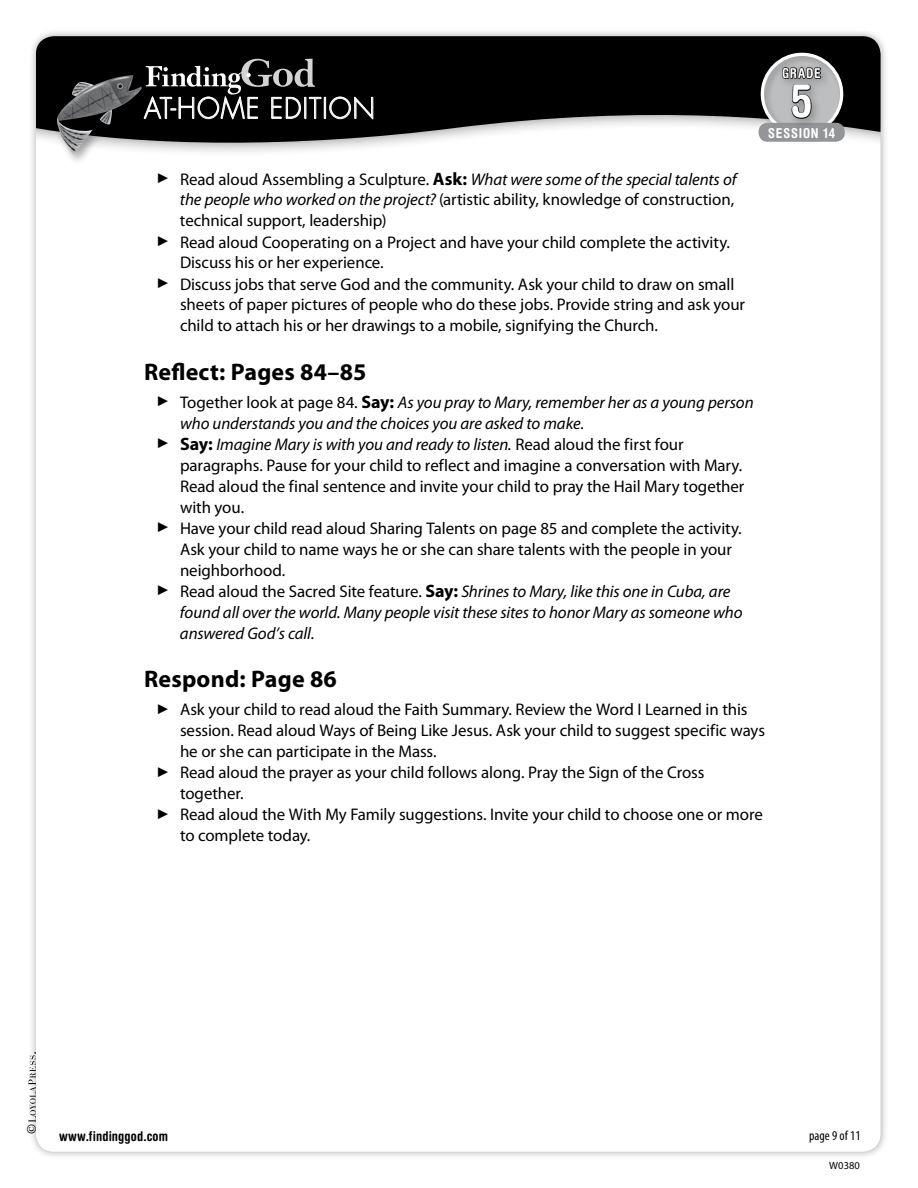
<style>
.page{position:relative;width:918px;height:1188px;background:#fff}
.page>*{position:absolute;margin:0;border:0;box-sizing:border-box;transform-origin:0 0}
.t1{font:700 condensed 46.2px "Helvetica Rounded LT Std";color:#fff}
.t2{font:300 27.9px "Futura Std";letter-spacing:.04em;color:#fff;scale:.95 1}
.t3{font:700 24px "Myriad Pro";letter-spacing:.01em;color:#000}
.t4{font:16.8px "Myriad Pro";letter-spacing:-.005em;color:#000}
.t5{font:italic 16.8px "Myriad Pro";letter-spacing:-.005em;color:#000}
.t6{font:700 condensed 13.65px "Helvetica Rounded LT Std";letter-spacing:.055em;color:#fff}
.t7{font:700 condensed 13.5px "Helvetica Rounded LT Std";letter-spacing:.02em;color:#000}
.t8{font:condensed 13.5px "Myriad Pro";letter-spacing:.005em;color:#000}
.t9{font:12px "Janson Text LT Std";color:#000}
.t10{font:10.5px "Myriad Pro";letter-spacing:.005em;color:#000}
.s1{font-style:normal}
.s2{font-weight:700;font-style:normal;font-size:18px}
.s3{font-style:italic}
</style>
<div class="page">
<div style="left:28px;top:28px;width:861px;height:1132px;background:#000;opacity:.35"></div>
<div style="left:36px;top:36px;width:844px;height:1116px;background:#fff;border-radius:18px"></div>
<svg style="left:36px;top:36px;width:844px;height:116px;fill:#000"></svg>
<svg style="left:28px;top:1052px;width:8px;height:70px"></svg>
<div style="left:53px;top:71px;width:100px;height:95px;background:#000;opacity:.35"></div>
<img style="left:55px;top:75px;width:87px;height:80px">
<div style="left:138px;top:92px;width:246px;height:38px;background:#000"></div>
<div style="left:324px;top:97px;width:2px;height:22px;border:1px solid #fff"></div>
<svg style="left:329px;top:96px;width:44px;height:24px"></svg>
<svg style="left:144px;top:59px;width:177px;height:61px"></svg>
<div style="left:757px;top:49px;width:96px;height:96px;background:#000;opacity:.3"></div>
<div style="left:761px;top:53px;width:82px;height:82px;border:3px solid #fff;border-radius:50%"></div>
<div style="left:759px;top:123px;width:86px;height:19px;background:#939598;border-radius:9px"></div>
<div style="left:777px;top:62px;width:55px;height:67px;background:#000;opacity:.25"></div>
<svg style="left:781px;top:28px;width:41px;height:124px"></svg>
<h2 class="t2" style="left:144px;top:91px;width:245px">AT-HOME EDITION</h2>
<p class="t6" style="left:782px;top:65px;width:40px">Grade</p>
<h1 class="t1" style="left:790px;top:73px;width:24px">5</h1>
<p class="t6" style="left:768px;top:124px;width:69px">Session 14</p>
<p class="t5" style="left:157px;top:170px;width:581px">▶ <span class="s1">Read aloud Assembling a Sculpture.</span> <span class="s2">Ask:</span> What were some of the special talents of</p>
<p class="t4" style="left:180px;top:191px;width:556px"><span class="s3">the people who worked on the project?</span> (artistic ability, knowledge of construction,</p>
<p class="t4" style="left:180px;top:212px;width:208px">technical support, leadership)</p>
<p class="t4" style="left:157px;top:233px;width:574px">▶ Read aloud Cooperating on a Project and have your child complete the activity.</p>
<p class="t4" style="left:180px;top:254px;width:205px">Discuss his or her experience.</p>
<p class="t4" style="left:157px;top:275px;width:578px">▶ Discuss jobs that serve God and the community. Ask your child to draw on small</p>
<p class="t4" style="left:180px;top:296px;width:567px">sheets of paper pictures of people who do these jobs. Provide string and ask your</p>
<p class="t4" style="left:180px;top:317px;width:480px">child to attach his or her drawings to a mobile, signifying the Church.</p>
<h3 class="t3" style="left:144px;top:359px;width:224px">Reflect: Pages 84–85</h3>
<p class="t5" style="left:157px;top:393px;width:598px">▶ <span class="s1">Together look at page 84.</span> <span class="s2">Say:</span> As you pray to Mary, remember her as a young person</p>
<p class="t5" style="left:180px;top:414px;width:406px">who understands you and the choices you are asked to make.</p>
<p class="t5" style="left:157px;top:435px;width:528px">▶ <span class="s2">Say:</span> Imagine Mary is with you and ready to listen. <span class="s1">Read aloud the first four</span></p>
<p class="t4" style="left:180px;top:456px;width:564px">paragraphs. Pause for your child to reflect and imagine a conversation with Mary.</p>
<p class="t4" style="left:180px;top:477px;width:566px">Read aloud the final sentence and invite your child to pray the Hail Mary together</p>
<p class="t4" style="left:180px;top:498px;width:66px">with you.</p>
<p class="t4" style="left:157px;top:519px;width:586px">▶ Have your child read aloud Sharing Talents on page 85 and complete the activity.</p>
<p class="t4" style="left:180px;top:540px;width:553px">Ask your child to name ways he or she can share talents with the people in your</p>
<p class="t4" style="left:180px;top:561px;width:107px">neighborhood.</p>
<p class="t5" style="left:157px;top:582px;width:574px">▶ <span class="s1">Read aloud the Sacred Site feature.</span> <span class="s2">Say:</span> Shrines to Mary, like this one in Cuba, are</p>
<p class="t5" style="left:180px;top:603px;width:564px">found all over the world. Many people visit these sites to honor Mary as someone who</p>
<p class="t5" style="left:180px;top:624px;width:136px">answered God’s call.</p>
<h3 class="t3" style="left:144px;top:666px;width:194px">Respond: Page 86</h3>
<p class="t4" style="left:157px;top:700px;width:592px">▶ Ask your child to read aloud the Faith Summary. Review the Word I Learned in this</p>
<p class="t4" style="left:180px;top:721px;width:587px">session. Read aloud Ways of Being Like Jesus. Ask your child to suggest specific ways</p>
<p class="t4" style="left:180px;top:742px;width:258px">he or she can participate in the Mass.</p>
<p class="t4" style="left:157px;top:763px;width:548px">▶ Read aloud the prayer as your child follows along. Pray the Sign of the Cross</p>
<p class="t4" style="left:180px;top:784px;width:65px">together.</p>
<p class="t4" style="left:157px;top:805px;width:607px">▶ Read aloud the With My Family suggestions. Invite your child to choose one or more</p>
<p class="t4" style="left:180px;top:826px;width:132px">to complete today.</p>
<p class="t9" style="left:24px;top:1134px;width:12px;rotate:-90deg">©</p>
<p class="t7" style="left:59px;top:1128px;width:110px">www.findinggod.com</p>
<p class="t8" style="left:809px;top:1128px;width:53px">page 9 of 11</p>
<p class="t10" style="left:829px;top:1160px;width:32px">W0380</p>
</div>
